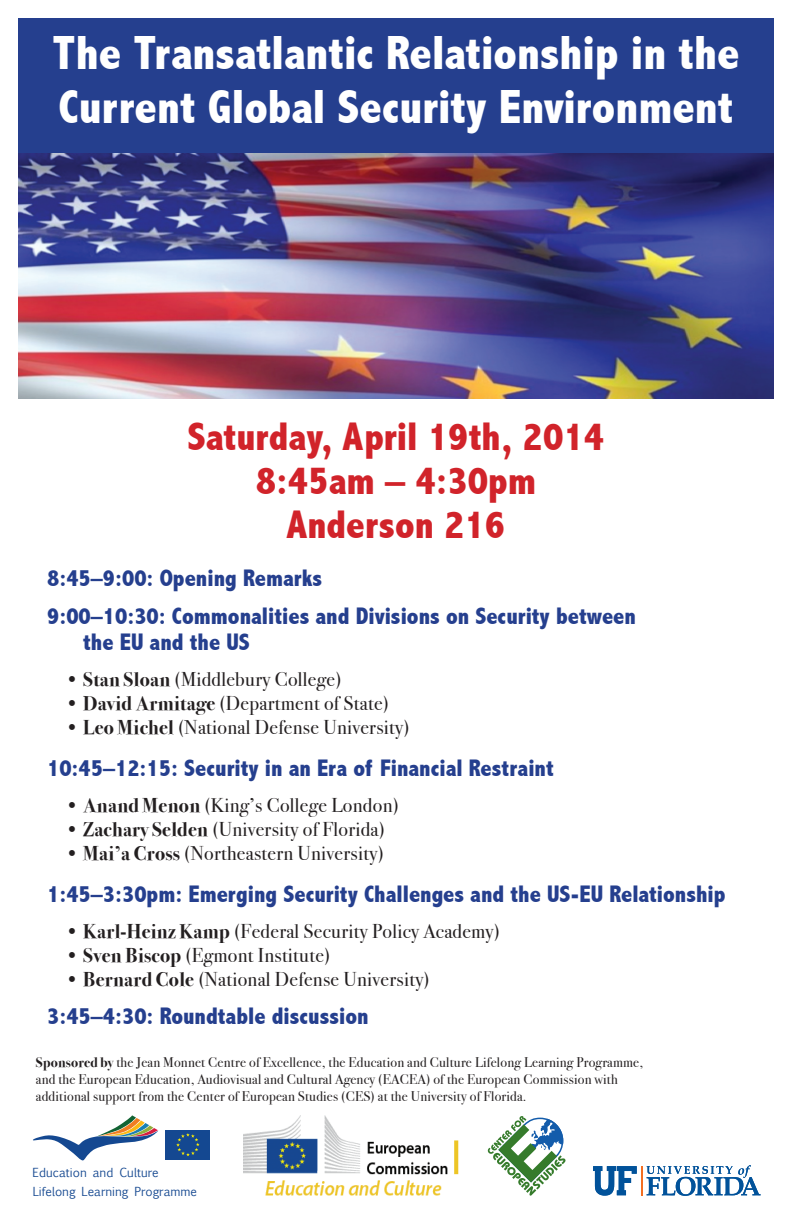
<style>
.page{position:relative;width:792px;height:1224px;background:#fff}
.page>*{position:absolute;margin:0;border:0;box-sizing:border-box;transform-origin:0 0}
.t1{font:800 condensed 48px/54px "Abadi";color:#fff}
.t2{font:800 condensed 40px/44px "Abadi";color:#d1232a;text-align:center}
.t3{font:800 condensed 24px/38px "Abadi";color:#253f8e}
.t4{font:20px "Bodoni Svty Two OSITCTT Book";letter-spacing:.015em;color:#231f20}
.t5{font:14px/17px "Bodoni Svty Two OSITCTT Book";letter-spacing:.015em;color:#231f20}
.t6{font:12px "Euphemia UCAS";color:#154890}
.s1{font-family:"Bodoni Svty Two OSITCTT Bold"}
</style>
<div class="page">
<div style="left:18px;top:18px;width:756px;height:155px;background:#253f8e"></div>
<img style="left:18px;top:154px;width:756px;height:245px">
<svg style="left:487px;top:1116px;width:79px;height:80px"></svg>
<img style="left:243px;top:1116px;width:216px;height:80px">
<div style="left:166px;top:1130px;width:44px;height:30px;background:#144891"></div>
<svg style="left:176px;top:1133px;width:24px;height:23px"></svg>
<svg style="left:33px;top:1115px;width:125px;height:46px"></svg>
<hr style="left:641px;top:1166px;width:2px;height:29px;background:#f36e21">
<svg style="left:647px;top:1165px;width:114px;height:31px"></svg>
<svg style="left:593px;top:1166px;width:44px;height:30px"></svg>
<h1 class="t1" style="left:52px;top:26px;width:689px">The Transatlantic Relationship in the<br>Current Global Security Environment</h1>
<h2 class="t2" style="left:188px;top:414px;width:418px">Saturday, April 19th, 2014<br>8:45am – 4:30pm<br>Anderson 216</h2>
<p class="t3" style="left:47px;top:559px;width:590px">8:45–9:00: Opening Remarks<br>9:00–10:30: Commonalities and Divisions on Security between</p>
<p class="t3" style="left:83px;top:623px;width:168px">the EU and the US</p>
<p class="t4" style="left:65px;top:667px;width:278px"><span class="s1">• Stan Sloan</span> (Middlebury College)</p>
<p class="t4" style="left:65px;top:691px;width:325px"><span class="s1">• David Armitage</span> (Department of State)</p>
<p class="t4" style="left:65px;top:715px;width:346px"><span class="s1">• Leo Michel</span> (National Defense University)</p>
<p class="t3" style="left:47px;top:749px;width:508px">10:45–12:15: Security in an Era of Financial Restraint</p>
<p class="t4" style="left:65px;top:793px;width:335px"><span class="s1">• Anand Menon</span> (King’s College London)</p>
<p class="t4" style="left:65px;top:817px;width:321px"><span class="s1">• Zachary Selden</span> (University of Florida)</p>
<p class="t4" style="left:65px;top:841px;width:320px"><span class="s1">• Mai’a Cross</span> (Northeastern University)</p>
<p class="t3" style="left:47px;top:875px;width:680px">1:45–3:30pm: Emerging Security Challenges and the US-EU Relationship</p>
<p class="t4" style="left:65px;top:919px;width:436px"><span class="s1">• Karl-Heinz Kamp</span> (Federal Security Policy Academy)</p>
<p class="t4" style="left:65px;top:943px;width:267px"><span class="s1">• Sven Biscop</span> (Egmont Institute)</p>
<p class="t4" style="left:65px;top:967px;width:366px"><span class="s1">• Bernard Cole</span> (National Defense University)</p>
<p class="t3" style="left:47px;top:997px;width:323px">3:45–4:30: Roundtable discussion</p>
<p class="t5" style="left:36px;top:1053px;width:609px"><span class="s1">Sponsored by</span> the Jean Monnet Centre of Excellence, the Education and Culture Lifelong Learning Programme, and the European Education, Audiovisual and Cultural Agency (EACEA) of the European Commission with additional support from the Center of European Studies (CES) at the University of Florida.</p>
<p class="t6" style="left:33px;top:1164px;width:128px">Education and Culture</p>
<p class="t6" style="left:33px;top:1182px;width:166px">Lifelong Learning Programme</p>
</div>
